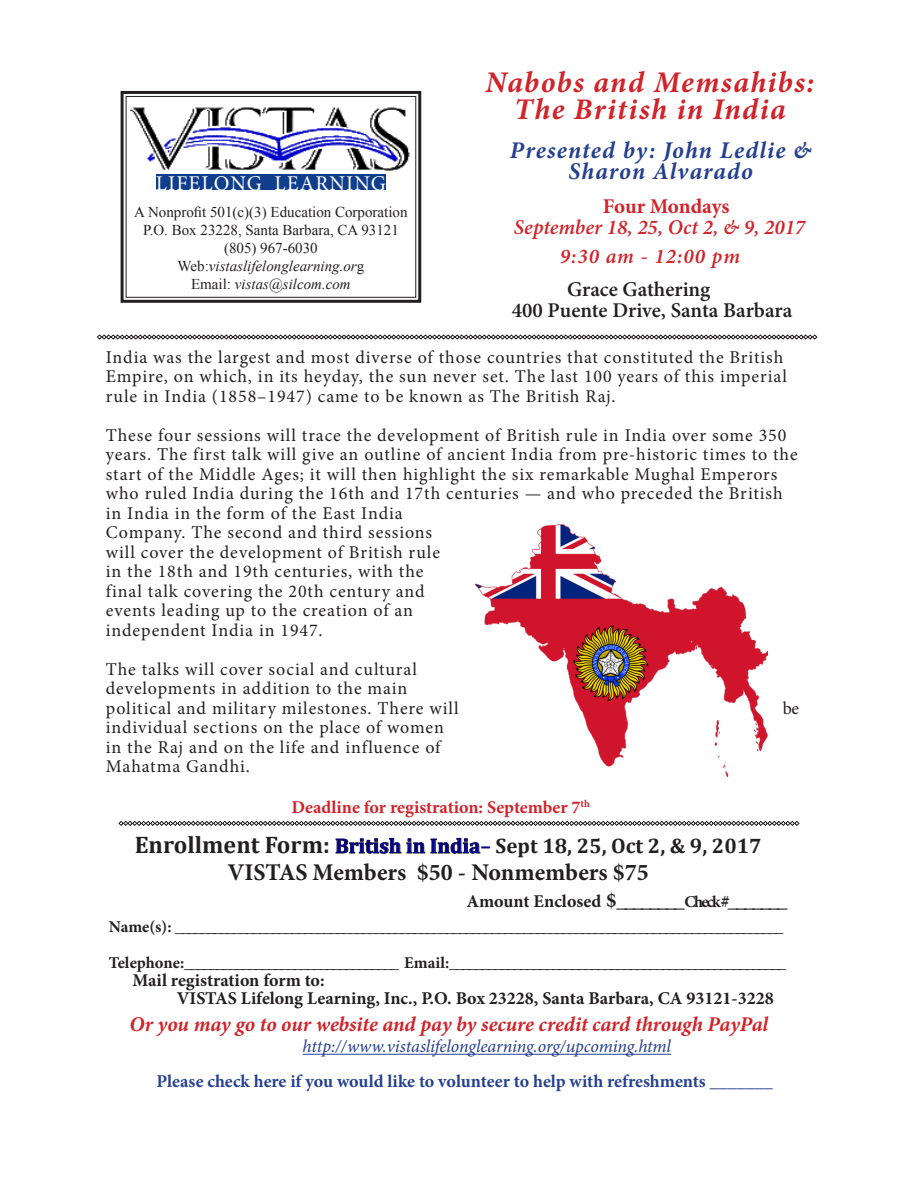
<style>
.page{position:relative;width:918px;height:1188px;background:#fff}
.page>*{position:absolute;margin:0;border:0;box-sizing:border-box;transform-origin:0 0}
.t1{font:italic 700 30px/27px "Minion Pro";letter-spacing:.045em;color:#d1232a;text-align:center}
.t2{font:italic 700 24px/21px "Minion Pro";letter-spacing:.045em;color:#25408f;text-align:center}
.Default{font:700 24px "Minion Pro";letter-spacing:-.005em;color:#231f20}
.t3{font:italic 700 21px "Minion Pro";letter-spacing:-.005em;color:#d1232a}
.t4{font:italic 600 21px/21px "Minion Pro";letter-spacing:.005em;color:#d1232a}
.t5{font:700 21px "Cambria";color:#231f20}
.t6{font:600 21px/21px "Minion Pro";color:#231f20}
.Default-2{font:700 21px "Minion Pro";color:#231f20}
.t7{font:21px "Minion Pro";letter-spacing:.05em;color:#fff}
.t8{font:18px/19.5px "Minion Pro";letter-spacing:.05em;color:#231f20}
.Default-3{font:700 18px/18px "Minion Pro";color:#231f20}
.Default-4{font:700 18px "Minion Pro";color:#25408f}
.t9{font:italic 18px "Minion Pro";letter-spacing:-.01em;color:#253f8e}
.Default-5{font:700 18px "Minion Pro";color:#d1232a}
.Default-6{font:700 16.5px "Minion Pro";color:#231f20}
.t10{font:15px "Times New Roman";color:#231f20}
.t11{font:italic 15px "Times New Roman";color:#231f20}
.s1{font-style:normal}
.s2{font-weight:700;font-style:normal}
.s3{font-size:24px}
.s4{color:#00008d}
.s5{font-size:18px}
.s6{font-size:16.5px}
</style>
<div class="page">
<svg style="left:120px;top:90px;width:302px;height:213px"></svg>
<div style="left:126px;top:96px;width:290px;height:202px;border:1px solid #231f20"></div>
<svg style="left:119px;top:821px;width:680px;height:5px"></svg>
<svg style="left:335px;top:838px;width:146px;height:16px"></svg>
<img style="left:131px;top:101px;width:280px;height:102px">
<div style="left:156px;top:174px;width:230px;height:16px;background:#103d8c"></div>
<svg style="left:97px;top:335px;width:720px;height:5px"></svg>
<hr style="left:303px;top:1054px;width:368px;height:1px;background:#253f8e">
<img style="left:475px;top:525px;width:293px;height:251px">
<p class="t7" style="left:156px;top:169px;width:231px">LIFELONG LEARNING</p>
<p class="t10" style="left:134px;top:201px;width:275px">A Nonprofit 501(c)(3) Education Corporation</p>
<p class="t10" style="left:143px;top:219px;width:257px">P.O. Box 23228, Santa Barbara, CA 93121</p>
<p class="t10" style="left:224px;top:237px;width:95px">(805) 967-6030</p>
<p class="t11" style="left:178px;top:255px;width:188px"><span class="s1">Web:</span>vistaslifelonglearning.or<span class="s1">g</span></p>
<p class="t11" style="left:191px;top:273px;width:161px"><span class="s1">Email:</span> vistas@silcom.com</p>
<p class="t1" style="left:485px;top:68px;width:330px">Nabobs and Memsahibs:<br>The British in India</p>
<p class="t2" style="left:510px;top:139px;width:303px">Presented by: John Ledlie &amp;<br>Sharon Alvarado</p>
<p class="t4" style="left:514px;top:196px;width:293px;text-indent:89px"><span class="s2">Four Mondays<br></span>September 18, 25, Oct 2, &amp; 9, 2017</p>
<p class="t4" style="left:560px;top:245px;width:182px">9:30 am - 12:00 pm</p>
<p class="t6" style="left:512px;top:278px;width:282px;text-indent:55px">Grace Gathering<br>400 Puente Drive, Santa Barbara</p>
<p class="t8" style="left:106px;top:347px;width:683px">India was the largest and most diverse of those countries that constituted the British<br>Empire, on which, in its heyday, the sun never set. The last 100 years of this imperial rule in India (1858–1947) came to be known as The British Raj.</p>
<p class="t8" style="left:106px;top:425px;width:693px">These four sessions will trace the development of British rule in India over some 350 years. The first talk will give an outline of ancient India from pre-historic times to the start of the Middle Ages; it will then highlight the six remarkable Mughal Emperors who ruled India during the 16th and 17th centuries — and who preceded the British in India in the form of the East India<br>Company. The second and third sessions<br>will cover the development of British rule<br>in the 18th and 19th centuries, with the<br>final talk covering the 20th century and<br>events leading up to the creation of an<br>independent India in 1947.</p>
<p class="t8" style="left:106px;top:659px;width:354px">The talks will cover social and cultural developments in addition to the main political and military milestones. There will</p>
<p class="t8" style="left:783px;top:698px;width:18px">be</p>
<p class="t8" style="left:106px;top:718px;width:340px">individual sections on the place of women in the Raj and on the life and influence of<br>Mahatma Gandhi.</p>
<p class="Default-5" style="left:291px;top:794px;width:300px">Deadline for registration: September 7<sup>th</sup></p>
<p class="t5" style="left:135px;top:831px;width:628px"><span class="s3">Enrollment Form:</span> <span class="s4">British in India–</span> Sept 18, 25, Oct 2, &amp; 9, 2017</p>
<p class="Default" style="left:227px;top:855px;width:423px">VISTAS Members $50 - Nonmembers $75</p>
<p class="Default-2" style="left:467px;top:886px;width:323px"><span class="s5">Amount Enclosed</span> $________ <span class="s6">Check</span> <span class="s5">#</span>_______</p>
<p class="Default-6" style="left:109px;top:915px;width:676px">Name(s): ______________________________________________________________________________________________</p>
<p class="Default-6" style="left:109px;top:951px;width:679px">Telephone:_________________________________ Email:____________________________________________________</p>
<p class="Default-3" style="left:177px;top:971px;width:598px;text-indent:-44px">Mail registration form to:<br>VISTAS Lifelong Learning, Inc., P.O. Box 23228, Santa Barbara, CA 93121-3228</p>
<p class="t3" style="left:129px;top:1009px;width:640px">Or you may go to our website and pay by secure credit card through PayPal</p>
<p class="t9" style="left:303px;top:1034px;width:370px">http://www.vistaslifelonglearning.org/upcoming.html</p>
<p class="Default-4" style="left:156px;top:1068px;width:618px">Please check here if you would like to volunteer to help with refreshments _______</p>
</div>
